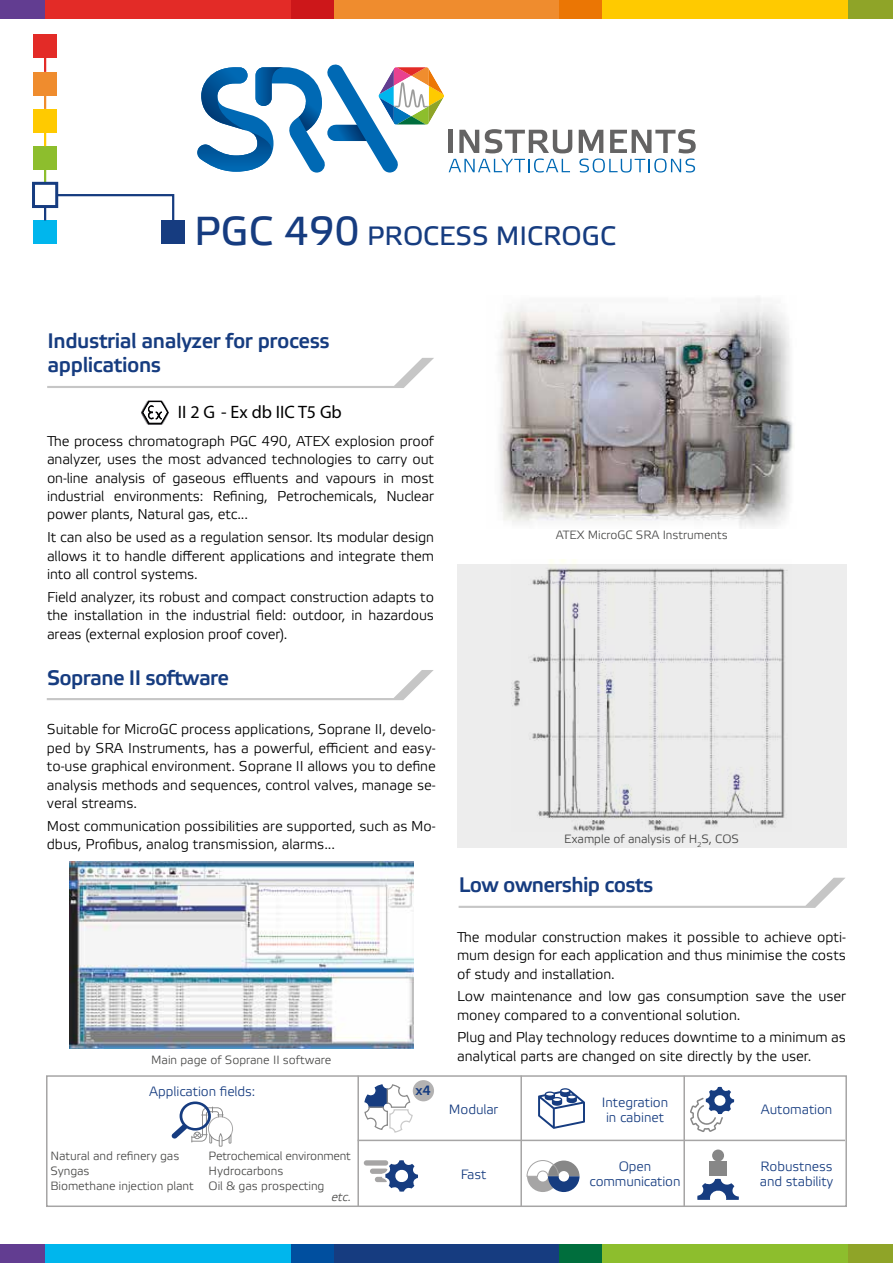
<style>
.page{position:relative;width:893px;height:1263px;background:#fff}
.page>*{position:absolute;margin:0;border:0;box-sizing:border-box;transform-origin:0 0}
.t1{font:26.55px "Elektra Text Pro";color:#163c80}
.t2{font:21px/24px "Elektra Medium Pro";letter-spacing:-.02em;color:#163c80}
.t3{font:18px "Myriad Pro";color:#000}
.t4{font:14.25px/18.5px "Elektra Light Pro";letter-spacing:-.005em;color:#000;text-align:justify}
.t5{font:13.5px/15px "Elektra Light Pro";letter-spacing:-.005em;color:#163c80;text-align:center}
.t6{font:700 13.5px "Elektra Light Pro";color:#163c80}
.t7{font:12px/15px "Elektra Light Pro";letter-spacing:-.005em;color:#4a4a49}
.t8{font:italic 12px "Elektra Light Pro";color:#4a4a49}
.s1{font-size:40.5px}
</style>
<div class="page">
<div style="left:45px;top:0;width:268px;height:19px;background:#e32b27"></div>
<div style="left:580px;top:0;width:268px;height:19px;background:#ffca00"></div>
<div style="left:313px;top:0;width:267px;height:19px;background:#ef8c2e"></div>
<div style="left:848px;top:0;width:45px;height:19px;background:#8fa428"></div>
<div style="left:559px;top:0;width:43px;height:19px;background:#eb7604"></div>
<div style="left:291px;top:0;width:43px;height:19px;background:#cd171a"></div>
<div style="left:0;top:0;width:45px;height:19px;background:#623d91"></div>
<div style="left:45px;top:1244px;width:268px;height:19px;background:#00b6ed"></div>
<div style="left:580px;top:1244px;width:268px;height:19px;background:#8dbe2d"></div>
<div style="left:313px;top:1244px;width:267px;height:19px;background:#163c80"></div>
<div style="left:848px;top:1244px;width:45px;height:19px;background:#8fa428"></div>
<div style="left:559px;top:1244px;width:43px;height:19px;background:#006e3d"></div>
<div style="left:291px;top:1244px;width:43px;height:19px;background:#004f9f"></div>
<div style="left:0;top:1244px;width:45px;height:19px;background:#623d91"></div>
<img style="left:69px;top:862px;width:345px;height:186px">
<img style="left:141px;top:400px;width:28px;height:25px">
<svg style="left:142px;top:401px;width:26px;height:23px"></svg>
<div style="left:457px;top:564px;width:390px;height:283px;background:#e6e6e6"></div>
<div style="left:46px;top:1075px;width:801px;height:132px;border:2px solid #a6a5a5"></div>
<svg style="left:171px;top:1101px;width:62px;height:45px"></svg>
<hr style="left:357px;top:1076px;width:2px;height:130px;background:#a6a5a5">
<hr style="left:683px;top:1076px;width:2px;height:130px;background:#a6a5a5">
<hr style="left:520px;top:1076px;width:2px;height:130px;background:#a6a5a5">
<hr style="left:358px;top:1140px;width:487px;height:1px;background:#a6a5a5">
<svg style="left:364px;top:1085px;width:49px;height:48px"></svg>
<svg style="left:538px;top:1088px;width:47px;height:41px"></svg>
<svg style="left:690px;top:1087px;width:44px;height:45px"></svg>
<div style="left:364px;top:1160px;width:24px;height:5px;background:#a6a5a5;border-radius:3px"></div>
<svg style="left:370px;top:1160px;width:48px;height:32px"></svg>
<svg style="left:526px;top:1160px;width:53px;height:32px"></svg>
<svg style="left:697px;top:1179px;width:42px;height:21px"></svg>
<div style="left:709px;top:1161px;width:18px;height:14px;background:#878787"></div>
<div style="left:712px;top:1149px;width:12px;height:12px;background:#878787;border-radius:50%"></div>
<img style="left:499px;top:298px;width:294px;height:229px">
<svg style="left:58px;top:193px;width:117px;height:27px"></svg>
<div style="left:34px;top:35px;width:23px;height:23px;background:#e32b27"></div>
<div style="left:34px;top:109px;width:23px;height:23px;background:#ffca00"></div>
<div style="left:34px;top:146px;width:23px;height:23px;background:#8dbe2d"></div>
<div style="left:34px;top:220px;width:23px;height:24px;background:#00b6ed"></div>
<hr style="left:44px;top:42px;width:2px;height:30px;background:#e32b27">
<svg style="left:44px;top:132px;width:2px;height:14px"></svg>
<svg style="left:44px;top:169px;width:2px;height:13px"></svg>
<svg style="left:44px;top:208px;width:2px;height:12px"></svg>
<svg style="left:44px;top:95px;width:2px;height:14px"></svg>
<div style="left:34px;top:72px;width:23px;height:23px;background:#ef8c2e"></div>
<div style="left:161px;top:220px;width:23px;height:24px;background:#163c80"></div>
<svg style="left:579px;top:129px;width:117px;height:44px"></svg>
<svg style="left:197px;top:65px;width:375px;height:108px"></svg>
<svg style="left:47px;top:358px;width:387px;height:30px"></svg>
<svg style="left:47px;top:670px;width:387px;height:30px"></svg>
<svg style="left:459px;top:878px;width:386px;height:30px"></svg>
<div style="left:413px;top:1080px;width:21px;height:21px;background:#b3b2b2;border-radius:50%"></div>
<div style="left:32px;top:182px;width:26px;height:26px;border:3px solid #163c80"></div>
<h1 class="t1" style="left:194px;top:222px;width:423px"><span class="s1">PGC 490</span> PROCESS MICROGC</h1>
<h2 class="t2" style="left:47px;top:330px;width:284px">Industrial analyzer for process applications</h2>
<p class="t3" style="left:178px;top:401px;width:165px">II 2 G - Ex db IIC T5 Gb</p>
<p class="t4" style="left:47px;top:432px;width:388px">The process chromatograph PGC 490, ATEX explosion proof analyzer, uses the most advanced technologies to carry out on-line analysis of gaseous effluents and vapours in most industrial environments: Refining, Petrochemicals, Nuclear power plants, Natural gas, etc...</p>
<p class="t4" style="left:47px;top:528px;width:388px">It can also be used as a regulation sensor. Its modular design allows it to handle different applications and integrate them into all control systems.</p>
<p class="t4" style="left:47px;top:588px;width:388px">Field analyzer, its robust and compact construction adapts to the installation in the industrial field: outdoor, in hazardous areas (external explosion proof cover).</p>
<h2 class="t2" style="left:47px;top:666px;width:184px">Soprane II software</h2>
<p class="t4" style="left:47px;top:720px;width:390px">Suitable for MicroGC process applications, Soprane II, develo&shy;ped by SRA Instruments, has a powerful, efficient and easy&shy;to-use graphical environment. Soprane II allows you to define analysis methods and sequences, control valves, manage se&shy;veral streams.</p>
<p class="t4" style="left:47px;top:817px;width:390px">Most communication possibilities are supported, such as Mo&shy;dbus, Profibus, analog transmission, alarms...</p>
<p class="t7" style="left:151px;top:1052px;width:182px">Main page of Soprane II software</p>
<p class="t5" style="left:149px;top:1084px;width:108px">Application fields:</p>
<p class="t7" style="left:50px;top:1149px;width:145px">Natural and refinery gas<br>Syngas<br>Biomethane injection plant</p>
<p class="t7" style="left:209px;top:1149px;width:144px">Petrochemical environment<br>Hydrocarbons<br>Oil &amp; gas prospecting</p>
<p class="t8" style="left:331px;top:1190px;width:21px">etc.</p>
<p class="t6" style="left:416px;top:1083px;width:17px">x4</p>
<p class="t7" style="left:556px;top:528px;width:174px">ATEX MicroGC SRA Instruments</p>
<p class="t7" style="left:564px;top:832px;width:176px">Example of analysis of H<sub>2</sub>S, COS</p>
<h2 class="t2" style="left:459px;top:873px;width:196px">Low ownership costs</h2>
<p class="t4" style="left:457px;top:928px;width:390px">The modular construction makes it possible to achieve opti&shy;mum design for each application and thus minimise the costs of study and installation.</p>
<p class="t4" style="left:457px;top:988px;width:390px">Low maintenance and low gas consumption save the user money compared to a conventional solution.</p>
<p class="t4" style="left:457px;top:1029px;width:390px">Plug and Play technology reduces downtime to a minimum as analytical parts are changed on site directly by the user.</p>
<p class="t5" style="left:449px;top:1103px;width:51px">Modular</p>
<p class="t5" style="left:461px;top:1167px;width:27px">Fast</p>
<p class="t5" style="left:602px;top:1095px;width:68px">Integration in cabinet</p>
<p class="t5" style="left:590px;top:1159px;width:92px">Open communication</p>
<p class="t5" style="left:761px;top:1103px;width:73px">Automation</p>
<p class="t5" style="left:760px;top:1159px;width:75px;text-align:left">Robustness and stability</p>
</div>
